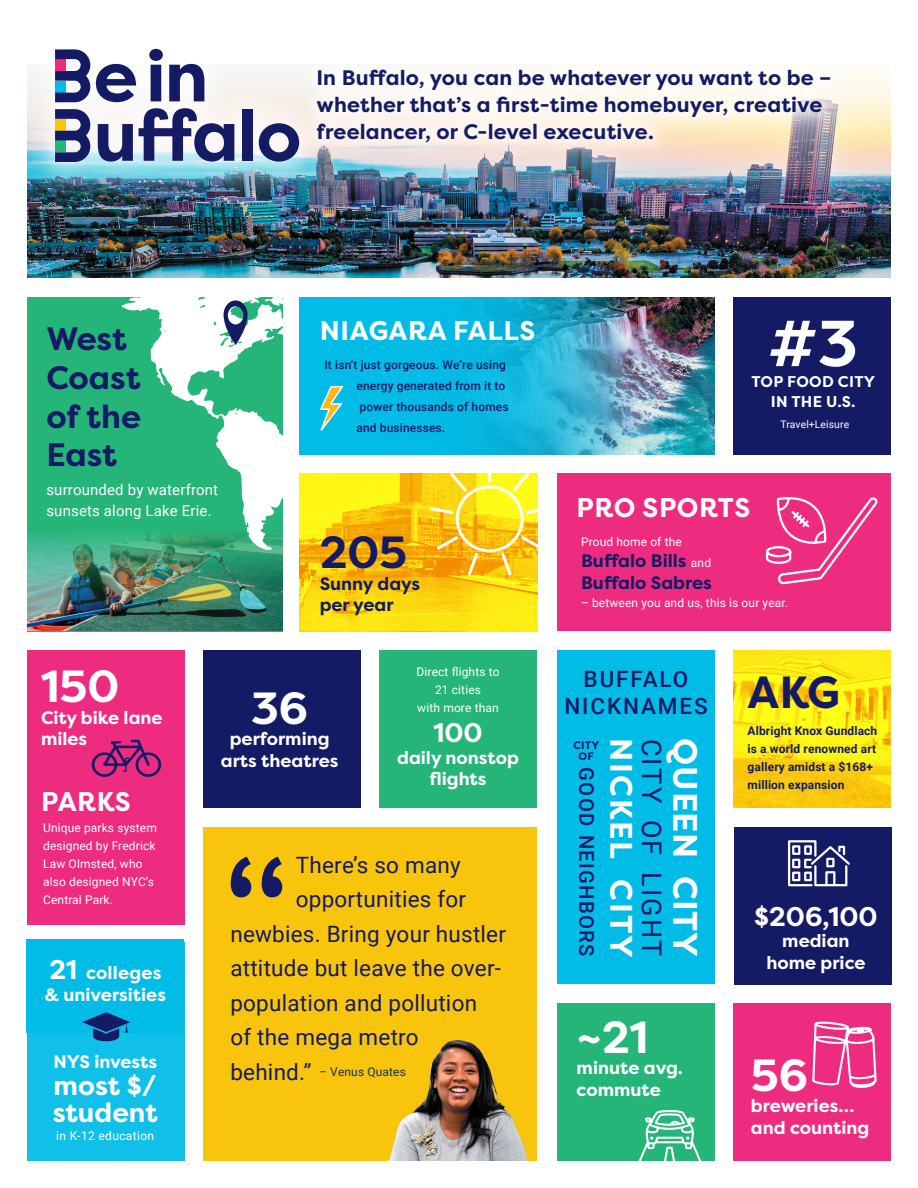
<style>
.page{position:relative;width:918px;height:1188px;background:#fff}
.page>*{position:absolute;margin:0;border:0;box-sizing:border-box;transform-origin:0 0}
.t1{font:700 64.8px "Filson Pro";color:#fff}
.t2{font:700 45px "Filson Pro";color:#fff}
.t3{font:700 45px "Filson Pro";color:#141b64}
.t4{font:700 33.75px "Filson Pro";letter-spacing:.02em;color:#fff}
.t5{font:700 32.4px/38.8px "Filson Pro";letter-spacing:-.005em;color:#141b64}
.t6{font:700 31.05px "Filson Pro";letter-spacing:.06em;color:#fff}
.t7{font:700 27px/27px "Filson Pro";color:#fff}
.t8{font:700 27px "Filson Pro";letter-spacing:.02em;color:#fff}
.t9{font:27px "Roboto";letter-spacing:.085em;color:#141b64}
.t10{font:22.5px "Roboto";letter-spacing:.01em;color:#141b64}
.t11{font:500 22.5px/27px "Roboto";letter-spacing:.085em;color:#141b64;text-align:center}
.t12{font:700 21px/27px "Filson Pro";letter-spacing:.01em;color:#141b64}
.t13{font:500 20.25px "Roboto";letter-spacing:.065em;color:#141b64}
.t14{font:700 18px/21.6px "Filson Pro";color:#fff}
.t15{font:700 18px/21.6px "Filson Pro";color:#141b64}
.t16{font:700 15.6px/20.5px "Filson Pro";letter-spacing:.02em;color:#fff;text-align:center}
.t17{font:15px/21px "Roboto";letter-spacing:.01em;color:#fff}
.t18{font:12px/18px "Roboto";letter-spacing:.01em;color:#fff}
.t19{font:500 12px/21px "Roboto";letter-spacing:.01em;color:#141b64}
.t20{font:700 12px/18px "Roboto";letter-spacing:.01em;color:#141b64}
.t21{font:12px "Roboto";letter-spacing:.01em;color:#15315d}
.t22{font:12px "Roboto";letter-spacing:.03em;color:#fff}
.t23{font:700 10.8px/10.8px "Filson Pro";letter-spacing:.02em;color:#141b64;text-align:center}
.t24{font:10.35px "Roboto";letter-spacing:.01em;color:#fff}
.s1{font-family:"Roboto";font-weight:400;font-size:12px;color:#fff}
.s2{font-size:27px}
.s3{font-size:22.5px;color:#141b64}
</style>
<div class="page">
<img style="left:630px;top:297px;width:84px;height:157px">
<img style="left:27px;top:71px;width:864px;height:207px">
<div style="left:23px;top:17px;width:307px;height:177px;background:#fff;opacity:.75"></div>
<svg style="left:55px;top:49px;width:35px;height:53px"></svg>
<svg style="left:55px;top:109px;width:35px;height:53px"></svg>
<svg style="left:98px;top:124px;width:35px;height:38px"></svg>
<svg style="left:139px;top:108px;width:95px;height:54px"></svg>
<div style="left:242px;top:109px;width:11px;height:52px;background:#141b64"></div>
<svg style="left:259px;top:123px;width:40px;height:39px"></svg>
<svg style="left:96px;top:64px;width:40px;height:38px"></svg>
<svg style="left:149px;top:49px;width:14px;height:52px"></svg>
<svg style="left:169px;top:64px;width:35px;height:37px"></svg>
<div style="left:299px;top:51px;width:550px;height:109px;background:#fff;opacity:.75"></div>
<div style="left:27px;top:297px;width:255px;height:334px;background:#25b579"></div>
<svg style="left:299px;top:297px;width:331px;height:157px;background:#19b5dc"></svg>
<div style="left:734px;top:297px;width:157px;height:157px;background:#141b64"></div>
<div style="left:380px;top:650px;width:157px;height:158px;background:#25b579"></div>
<div style="left:203px;top:650px;width:157px;height:158px;background:#141b64"></div>
<div style="left:27px;top:942px;width:157px;height:219px;background:#11c0e9"></div>
<div style="left:558px;top:650px;width:157px;height:334px;background:#02bce8"></div>
<svg style="left:299px;top:474px;width:239px;height:157px;background:#fbd20e"></svg>
<div style="left:557px;top:474px;width:334px;height:157px;background:#ee2c7f"></div>
<div style="left:734px;top:827px;width:157px;height:157px;background:#141b64"></div>
<div style="left:204px;top:827px;width:333px;height:334px;background:#f9c40c"></div>
<div style="left:28px;top:650px;width:157px;height:275px;background:#ee2c7f"></div>
<div style="left:557px;top:1004px;width:157px;height:157px;background:#25b579"></div>
<img style="left:27px;top:534px;width:255px;height:97px">
<div style="left:733px;top:1004px;width:158px;height:157px;background:#ee2c7f"></div>
<svg style="left:122px;top:297px;width:161px;height:253px"></svg>
<svg style="left:428px;top:473px;width:110px;height:105px;background:#fad125"></svg>
<svg style="left:733px;top:650px;width:158px;height:158px;background:#fcdf11"></svg>
<svg style="left:91px;top:740px;width:71px;height:37px"></svg>
<svg style="left:316px;top:385px;width:29px;height:55px;background:#46c3ca"></svg>
<svg style="left:765px;top:497px;width:113px;height:88px"></svg>
<svg style="left:788px;top:840px;width:62px;height:47px"></svg>
<svg style="left:811px;top:984px;width:67px;height:104px"></svg>
<svg style="left:231px;top:857px;width:52px;height:40px"></svg>
<img style="left:388px;top:1039px;width:140px;height:122px">
<svg style="left:638px;top:1110px;width:64px;height:51px"></svg>
<div style="left:26px;top:939px;width:158px;height:94px;background:#02bce8"></div>
<svg style="left:82px;top:1012px;width:48px;height:29px"></svg>
<h3 class="t5" style="left:46px;top:320px;width:96px">West<br>Coast of the<br>East</h3>
<p class="t17" style="left:46px;top:479px;width:173px">surrounded by waterfront sunsets along Lake Erie.</p>
<h3 class="t12" style="left:316px;top:64px;width:517px">In Buffalo, you can be whatever you want to be – whether that’s a first-time homebuyer, creative freelancer, or C-level executive.</h3>
<h3 class="t8" style="left:320px;top:314px;width:217px">NIAGARA FALLS</h3>
<p class="t19" style="left:357px;top:354px;width:154px;text-indent:-32px">It isn’t just gorgeous. We’re using energy generated from it to power thousands of homes and businesses.</p>
<h2 class="t3" style="left:320px;top:524px;width:89px">205</h2>
<h3 class="t15" style="left:320px;top:573px;width:102px">Sunny days per year</h3>
<h1 class="t1" style="left:768px;top:303px;width:91px">#3</h1>
<h3 class="t16" style="left:751px;top:371px;width:125px">TOP FOOD CITY<br>IN THE U.S.</h3>
<p class="t24" style="left:781px;top:417px;width:70px">Travel+Leisure</p>
<h3 class="t8" style="left:577px;top:490px;width:175px">PRO SPORTS</h3>
<p class="t18" style="left:581px;top:532px;width:102px">Proud home of the</p>
<h3 class="t15" style="left:581px;top:551px;width:132px">Buffalo Bills <span class="s1">and<br></span>Buffalo Sabres</h3>
<p class="t18" style="left:581px;top:593px;width:209px">– between you and us, this is our year.</p>
<h2 class="t2" style="left:41px;top:658px;width:80px">150</h2>
<h3 class="t14" style="left:41px;top:707px;width:123px">City bike lane miles</h3>
<h3 class="t7" style="left:41px;top:789px;width:91px">PARKS</h3>
<p class="t18" style="left:43px;top:818px;width:115px">Unique parks system designed by Fredrick<br>Law Olmsted, who also designed NYC’s<br>Central Park.</p>
<h3 class="t14" style="left:45px;top:962px;width:123px"><span class="s2">21</span> colleges &amp; universities</h3>
<h3 class="t14" style="left:53px;top:1051px;width:105px">NYS invests</h3>
<h3 class="t7" style="left:53px;top:1073px;width:107px">most $/ student</h3>
<p class="t22" style="left:56px;top:1127px;width:100px">in K-12 education</p>
<h2 class="t2" style="left:251px;top:680px;width:59px">36</h2>
<h3 class="t14" style="left:221px;top:728px;width:119px;text-align:center">performing arts theatres</h3>
<p class="t18" style="left:417px;top:663px;width:84px;text-align:center">Direct flights to<br>21 cities<br>with more than</p>
<h3 class="t7" style="left:433px;top:720px;width:51px">100</h3>
<h3 class="t14" style="left:397px;top:747px;width:123px;text-align:center">daily nonstop flights</h3>
<h3 class="t10" style="left:296px;top:849px;width:167px">There’s so many</h3>
<h3 class="t10" style="left:296px;top:883px;width:172px">opportunities for</h3>
<h3 class="t10" style="left:230px;top:918px;width:277px">newbies. Bring your hustler</h3>
<h3 class="t10" style="left:230px;top:952px;width:272px">attitude but leave the over-</h3>
<h3 class="t10" style="left:230px;top:987px;width:248px">population and pollution</h3>
<h3 class="t10" style="left:230px;top:1021px;width:190px">of the mega metro</h3>
<p class="t21" style="left:230px;top:1063px;width:177px"><span class="s3">behind.”</span> – Venus Quates</p>
<h3 class="t11" style="left:564px;top:665px;width:145px">BUFFALO<br>NICKNAMES</h3>
<p class="t23" style="left:573px;top:740px;width:27px">CITY<br>OF</p>
<h3 class="t13" style="left:601px;top:767px;width:191px;rotate:90deg">GOOD NEIGHBORS</h3>
<h3 class="t6" style="left:641px;top:738px;width:221px;rotate:90deg">NICKEL CITY</h3>
<h3 class="t9" style="left:671px;top:739px;width:219px;rotate:90deg">CITY OF LIGHT</h3>
<h3 class="t4" style="left:707px;top:738px;width:220px;rotate:90deg">QUEEN CITY</h3>
<h2 class="t2" style="left:577px;top:1009px;width:73px">~21</h2>
<h3 class="t14" style="left:577px;top:1058px;width:108px">minute avg. commute</h3>
<h2 class="t3" style="left:748px;top:664px;width:94px">AKG</h2>
<p class="t20" style="left:748px;top:721px;width:131px">Albright Knox Gundlach is a world renowned art gallery amidst a $168+ million expansion</p>
<h3 class="t7" style="left:754px;top:903px;width:125px">$206,100</h3>
<h3 class="t14" style="left:766px;top:930px;width:101px;text-align:center">median home price</h3>
<h2 class="t2" style="left:751px;top:1046px;width:59px">56</h2>
<h3 class="t14" style="left:751px;top:1095px;width:120px">breweries… and counting</h3>
</div>
